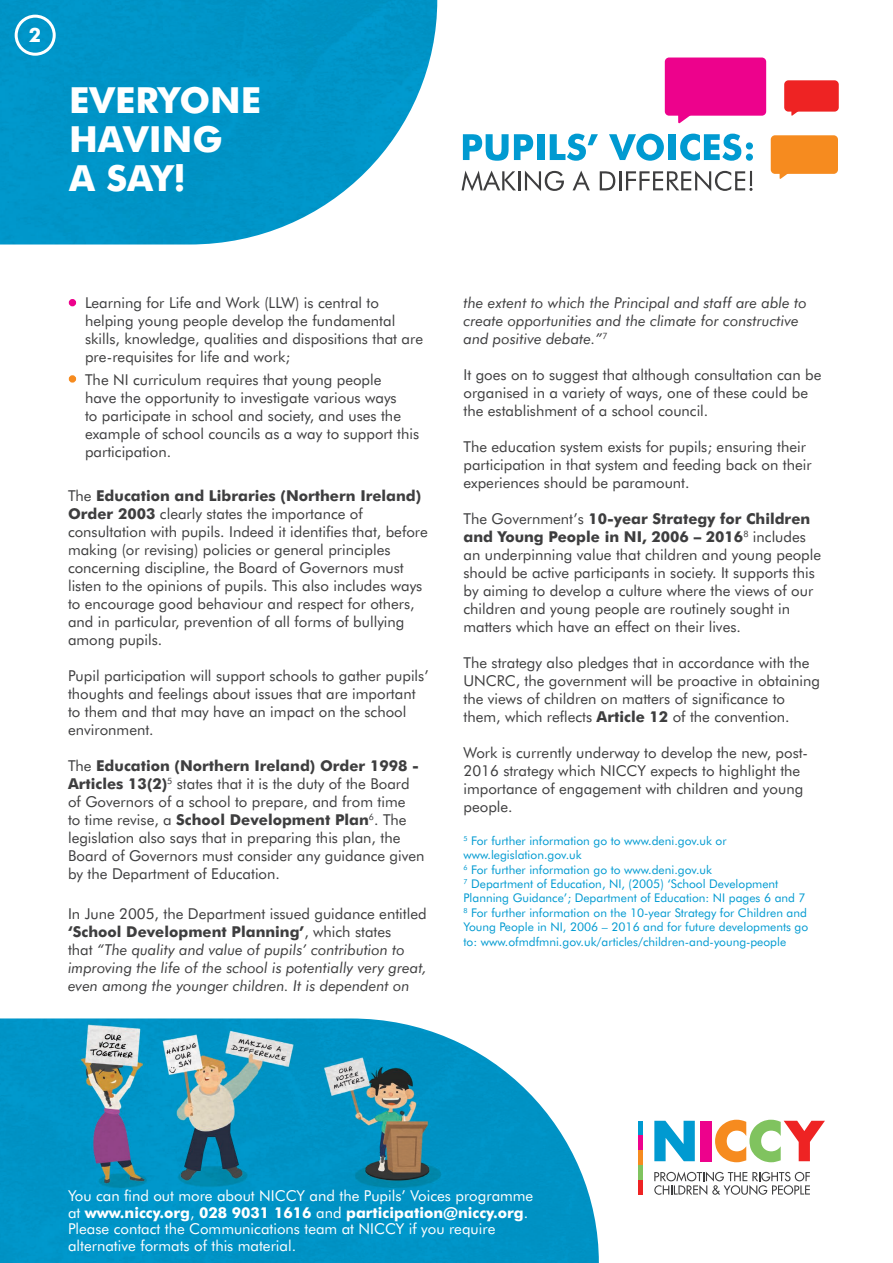
<style>
.page{position:relative;width:893px;height:1263px;background:#fff}
.page>*{position:absolute;margin:0;border:0;box-sizing:border-box;transform-origin:0 0}
.t1{font:700 36px/39px "Futura BT";color:#fff}
.t2{font:700 19.8px "Futura BT";color:#fff}
.t3{font:15px/18px "Futura BT";color:#3e3e3f}
.t4{font:italic 15px/18px "Futura BT";color:#3e3e3f}
.t5{font:15px/16.5px "Futura BT";color:#fff}
.t6{font:12px/14.4px "Futura BT";color:#009ad1}
.s1{color:#ed028c}
.s2{color:#f68b1f}
.s3{font-weight:700}
.s4{font-style:normal}
.s5{font-weight:700;font-style:normal}
</style>
<div class="page">
<img style="left:0;top:0;width:437px;height:244px">
<img style="left:0;top:1018px;width:599px;height:245px">
<svg style="left:654px;top:1121px;width:41px;height:40px"></svg>
<div style="left:700px;top:1121px;width:11px;height:40px;background:#ed028c"></div>
<svg style="left:715px;top:1120px;width:110px;height:42px"></svg>
<div style="left:638px;top:1121px;width:5px;height:14px;background:#009ad1"></div>
<div style="left:638px;top:1135px;width:5px;height:15px;background:#ed028c"></div>
<div style="left:638px;top:1150px;width:5px;height:15px;background:#f68b1f"></div>
<div style="left:638px;top:1165px;width:5px;height:15px;background:#80c35f"></div>
<div style="left:638px;top:1180px;width:5px;height:14px;background:#ee2323"></div>
<svg style="left:654px;top:1171px;width:156px;height:24px"></svg>
<div style="left:15px;top:15px;width:41px;height:41px;border:3px solid #fff;border-radius:50%"></div>
<div style="left:69px;top:299px;width:7px;height:7px;border:3px solid #ed028c;border-radius:50%"></div>
<div style="left:69px;top:375px;width:7px;height:8px;border:3px solid #f68b1f;border-radius:50%"></div>
<svg style="left:463px;top:134px;width:70px;height:27px"></svg>
<div style="left:537px;top:134px;width:7px;height:26px;background:#009ad1"></div>
<svg style="left:550px;top:134px;width:48px;height:27px"></svg>
<svg style="left:609px;top:134px;width:55px;height:27px"></svg>
<div style="left:668px;top:134px;width:8px;height:26px;background:#009ad1"></div>
<svg style="left:680px;top:134px;width:73px;height:27px"></svg>
<svg style="left:462px;top:171px;width:102px;height:20px"></svg>
<svg style="left:573px;top:171px;width:17px;height:19px"></svg>
<svg style="left:600px;top:171px;width:152px;height:20px"></svg>
<div style="left:665px;top:58px;width:101px;height:58px;background:#ed028c;border-radius:4px"></div>
<svg style="left:678px;top:115px;width:14px;height:8px"></svg>
<div style="left:771px;top:135px;width:67px;height:39px;background:#f68b1f;border-radius:4px"></div>
<svg style="left:780px;top:173px;width:9px;height:6px"></svg>
<div style="left:784px;top:80px;width:55px;height:32px;background:#ee2323;border-radius:4px"></div>
<svg style="left:791px;top:111px;width:8px;height:5px"></svg>
<p class="t2" style="left:29px;top:23px;width:14px">2</p>
<p class="t1" style="left:69px;top:80px;width:194px">EVERYONE<br>HAVING</p>
<p class="t1" style="left:69px;top:158px;width:118px">A SAY!</p>
<p class="t3" style="left:85px;top:294px;width:339px;text-indent:-17px"><span class="s1">•</span> Learning for Life and Work (LLW) is central to helping young people develop the fundamental skills, knowledge, qualities and dispositions that are pre-requisites for life and work;</p>
<p class="t3" style="left:85px;top:370px;width:336px;text-indent:-17px"><span class="s2">•</span> The NI curriculum requires that young people<br>have the opportunity to investigate various ways<br>to participate in school and society, and uses the example of school councils as a way to support this participation.</p>
<p class="t3" style="left:68px;top:487px;width:361px">The <span class="s3">Education and Libraries (Northern Ireland)<br>Order 2003</span> clearly states the importance of consultation with pupils. Indeed it identifies that, before making (or revising) policies or general principles concerning discipline, the Board of Governors must listen to the opinions of pupils. This also includes ways to encourage good behaviour and respect for others, and in particular, prevention of all forms of bullying among pupils.</p>
<p class="t3" style="left:68px;top:667px;width:362px">Pupil participation will support schools to gather pupils’ thoughts and feelings about issues that are important to them and that may have an impact on the school environment.</p>
<p class="t3" style="left:68px;top:757px;width:358px">The <span class="s3">Education (Northern Ireland) Order 1998 - Articles 13(2)</span><sup>5</sup> states that it is the duty of the Board of Governors of a school to prepare, and from time<br>to time revise, a <span class="s3">School Development Plan</span><sup>6</sup>. The legislation also says that in preparing this plan, the Board of Governors must consider any guidance given by the Department of Education.</p>
<p class="t4" style="left:68px;top:904px;width:360px"><span class="s4">In June 2005, the Department issued guidance entitled </span><span class="s5">‘School Development Planning’</span><span class="s4">, which states<br>that</span> “The quality and value of pupils’ contribution to improving the life of the school is potentially very great, even among the younger children. It is dependent on</p>
<p class="t4" style="left:463px;top:294px;width:345px">the extent to which the Principal and staff are able to create opportunities and the climate for constructive and positive debate.”<sup>7</sup></p>
<p class="t3" style="left:463px;top:366px;width:359px">It goes on to suggest that although consultation can be organised in a variety of ways, one of these could be the establishment of a school council.</p>
<p class="t3" style="left:463px;top:438px;width:350px">The education system exists for pupils; ensuring their participation in that system and feeding back on their experiences should be paramount.</p>
<p class="t3" style="left:463px;top:510px;width:359px">The Government’s <span class="s3">10-year Strategy for Children and Young People in NI, 2006 – 2016</span><sup>8</sup> includes an underpinning value that children and young people should be active participants in society. It supports this by aiming to develop a culture where the views of our children and young people are routinely sought in matters which have an effect on their lives.</p>
<p class="t3" style="left:463px;top:654px;width:358px">The strategy also pledges that in accordance with the UNCRC, the government will be proactive in obtaining the views of children on matters of significance to them, which reflects <span class="s3">Article 12</span> of the convention.</p>
<p class="t3" style="left:463px;top:744px;width:346px">Work is currently underway to develop the new, post-2016 strategy which NICCY expects to highlight the importance of engagement with children and young people.</p>
<p class="t6" style="left:463px;top:833px;width:265px"><sup>5</sup> For further information go to www.deni.gov.uk or www.legislation.gov.uk</p>
<p class="t6" style="left:463px;top:862px;width:250px"><sup>6</sup> For further information go to www.deni.gov.uk</p>
<p class="t6" style="left:463px;top:876px;width:344px"><sup>7</sup> Department of Education, NI, (2005) ‘School Development<br>Planning Guidance’; Department of Education: NI pages 6 and 7</p>
<p class="t6" style="left:463px;top:905px;width:346px;text-align:justify"><sup>8</sup> For further information on the 10-year Strategy for Children and Young People in NI, 2006 – 2016 and for future developments go to: www.ofmdfmni.gov.uk/articles/children-and-young-people</p>
<p class="t5" style="left:68px;top:1187px;width:467px">You can find out more about NICCY and the Pupils’ Voices programme at <span class="s3">www.niccy.org</span>, <span class="s3">028 9031 1616</span> and <span class="s3">participation@niccy.org</span>.</p>
<p class="t5" style="left:68px;top:1220px;width:429px">Please contact the Communications team at NICCY if you require</p>
<p class="t5" style="left:68px;top:1237px;width:230px">alternative formats of this material.</p>
</div>
